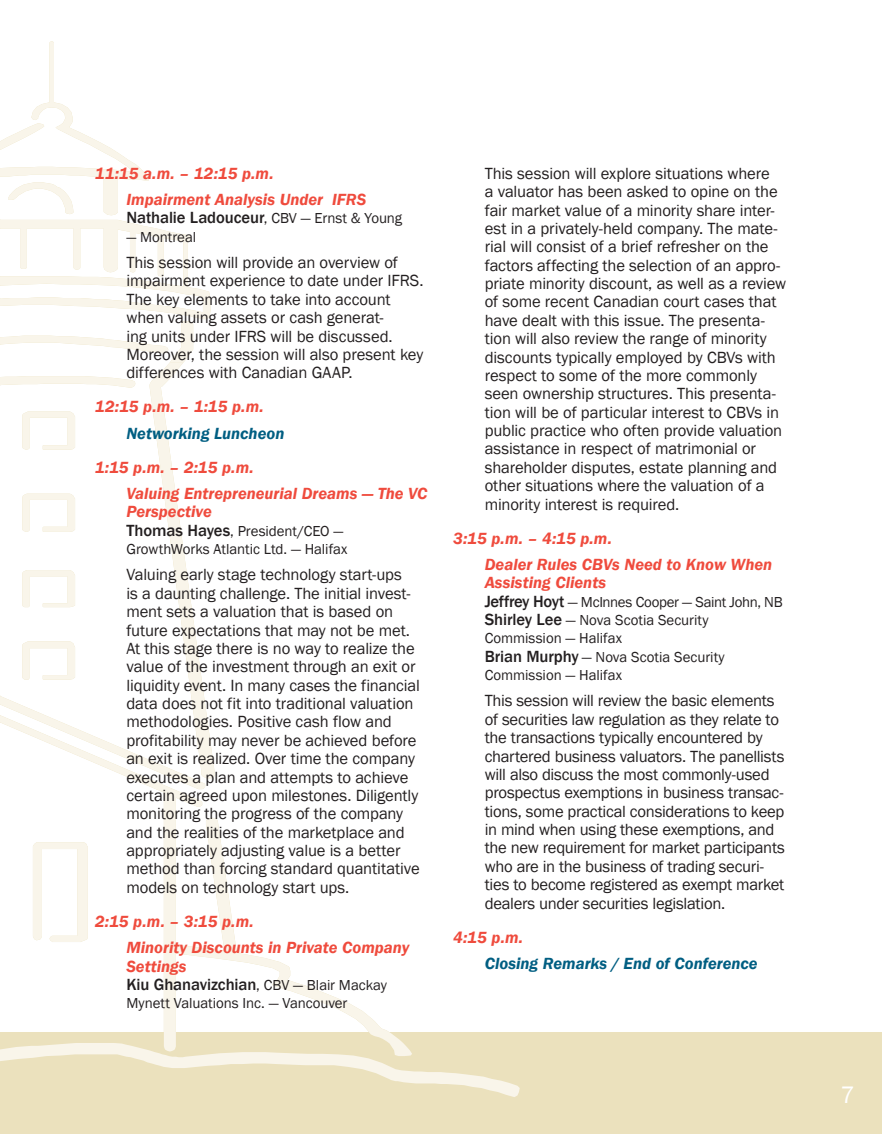
<style>
.page{position:relative;width:882px;height:1134px;background:#fff}
.page>*{position:absolute;margin:0;border:0;box-sizing:border-box;transform-origin:0 0}
.t1{font:24.5px "Franklin Gothic";color:#fff}
.Normal_calendar{font:16.62px/18.4px "Franklin Gothic";letter-spacing:-.01em;color:#231f20}
.Session_Name{font:italic 600 16.62px/18.4px "Franklin Gothic";color:#ef4b3d}
.Time{font:italic 600 16.62px "Franklin Gothic";letter-spacing:.01em;color:#ef4b3d}
.Names{font:500 16.62px "Franklin Gothic";letter-spacing:-.005em;color:#231f20}
.Break{font:italic 600 16.62px "Franklin Gothic";color:#005e82}
.Names-2{font:14.88px/18.4px "Franklin Gothic";letter-spacing:-.005em;color:#231f20}
.Names-3{font:14.88px "Franklin Gothic";letter-spacing:-.025em;color:#231f20}
.s1{font-weight:400;font-size:14.88px}
.s2{font-weight:500;font-size:16.62px}
</style>
<div class="page">
<div style="left:0;top:1032px;width:882px;height:102px;background:#ebe1bd"></div>
<svg style="left:0;top:1056px;width:520px;height:41px"></svg>
<svg style="left:0;top:789px;width:412px;height:267px"></svg>
<svg style="left:0;top:321px;width:215px;height:468px"></svg>
<svg style="left:206px;top:818px;width:31px;height:139px"></svg>
<svg style="left:0;top:41px;width:211px;height:278px"></svg>
<p class="Time" style="left:95px;top:163px;width:180px">11:15 a.m. – 12:15 p.m.</p>
<p class="Session_Name" style="left:126px;top:190px;width:241px">Impairment Analysis Under IFRS</p>
<p class="Names" style="left:126px;top:208px;width:277px">Nathalie Ladouceur<span class="s1">, CBV — Ernst &amp; Young</span></p>
<p class="Names-2" style="left:126px;top:228px;width:71px">— Montreal</p>
<p class="Normal_calendar" style="left:126px;top:254px;width:299px">This session will provide an overview of impairment experience to date under IFRS.<br>The key elements to take into account when valuing assets or cash generat-<br>ing units under IFRS will be discussed.<br>Moreover, the session will also present key differences with Canadian GAAP.</p>
<p class="Time" style="left:95px;top:396px;width:170px">12:15 p.m. – 1:15 p.m.</p>
<p class="Break" style="left:126px;top:422px;width:159px">Networking Luncheon</p>
<p class="Time" style="left:95px;top:457px;width:160px">1:15 p.m. – 2:15 p.m.</p>
<p class="Session_Name" style="left:126px;top:484px;width:303px">Valuing Entrepreneurial Dreams — The VC<br>Perspective</p>
<p class="Names-2" style="left:126px;top:522px;width:223px"><span class="s2">Thomas Hayes</span>, President/CEO —<br>GrowthWorks Atlantic Ltd. — Halifax</p>
<p class="Normal_calendar" style="left:126px;top:566px;width:295px">Valuing early stage technology start-ups<br>is a daunting challenge. The initial invest&shy;ment sets a valuation that is based on future expectations that may not be met.<br>At this stage there is no way to realize the value of the investment through an exit or liquidity event. In many cases the financial data does not fit into traditional valuation methodologies. Positive cash flow and profitability may never be achieved before an exit is realized. Over time the company executes a plan and attempts to achieve certain agreed upon milestones. Diligently monitoring the progress of the company and the realities of the marketplace and appropriately adjusting value is a better method than forcing standard quantitative models on technology start ups.</p>
<p class="Time" style="left:95px;top:911px;width:160px">2:15 p.m. – 3:15 p.m.</p>
<p class="Session_Name" style="left:126px;top:938px;width:284px">Minority Discounts in Private Company<br>Settings</p>
<p class="Names" style="left:126px;top:974px;width:262px">Kiu Ghanavizchian<span class="s1">, CBV — Blair Mackay</span></p>
<p class="Names-2" style="left:126px;top:995px;width:223px">Mynett Valuations Inc. — Vancouver</p>
<p class="Normal_calendar" style="left:485px;top:164px;width:303px">This session will explore situations where<br>a valuator has been asked to opine on the fair market value of a minority share inter&shy;est in a privately-held company. The mate&shy;rial will consist of a brief refresher on the factors affecting the selection of an appro&shy;priate minority discount, as well as a review of some recent Canadian court cases that have dealt with this issue. The presenta&shy;tion will also review the range of minority discounts typically employed by CBVs with respect to some of the more commonly seen ownership structures. This presenta&shy;tion will be of particular interest to CBVs in public practice who often provide valuation assistance in respect of matrimonial or shareholder disputes, estate planning and other situations where the valuation of a minority interest is required.</p>
<p class="Time" style="left:453px;top:527px;width:160px">3:15 p.m. – 4:15 p.m.</p>
<p class="Session_Name" style="left:485px;top:555px;width:289px">Dealer Rules CBVs Need to Know When<br>Assisting Clients</p>
<p class="Names-3" style="left:485px;top:593px;width:299px"><span class="s2">Jeffrey Hoyt</span> — McInnes Cooper — Saint John, NB</p>
<p class="Names-2" style="left:485px;top:611px;width:225px"><span class="s2">Shirley Lee</span> — Nova Scotia Security<br>Commission — Halifax</p>
<p class="Names-2" style="left:485px;top:648px;width:242px"><span class="s2">Brian Murphy</span> — Nova Scotia Security<br>Commission — Halifax</p>
<p class="Normal_calendar" style="left:485px;top:692px;width:302px">This session will review the basic elements of securities law regulation as they relate to the transactions typically encountered by chartered business valuators. The panellists will also discuss the most commonly-used prospectus exemptions in business transac&shy;tions, some practical considerations to keep in mind when using these exemptions, and the new requirement for market participants who are in the business of trading securi&shy;ties to become registered as exempt market dealers under securities legislation.</p>
<p class="Time" style="left:453px;top:926px;width:71px">4:15 p.m.</p>
<p class="Break" style="left:485px;top:953px;width:274px">Closing Remarks / End of Conference</p>
<h1 class="t1" style="left:840px;top:1080px;width:16px">7</h1>
</div>
